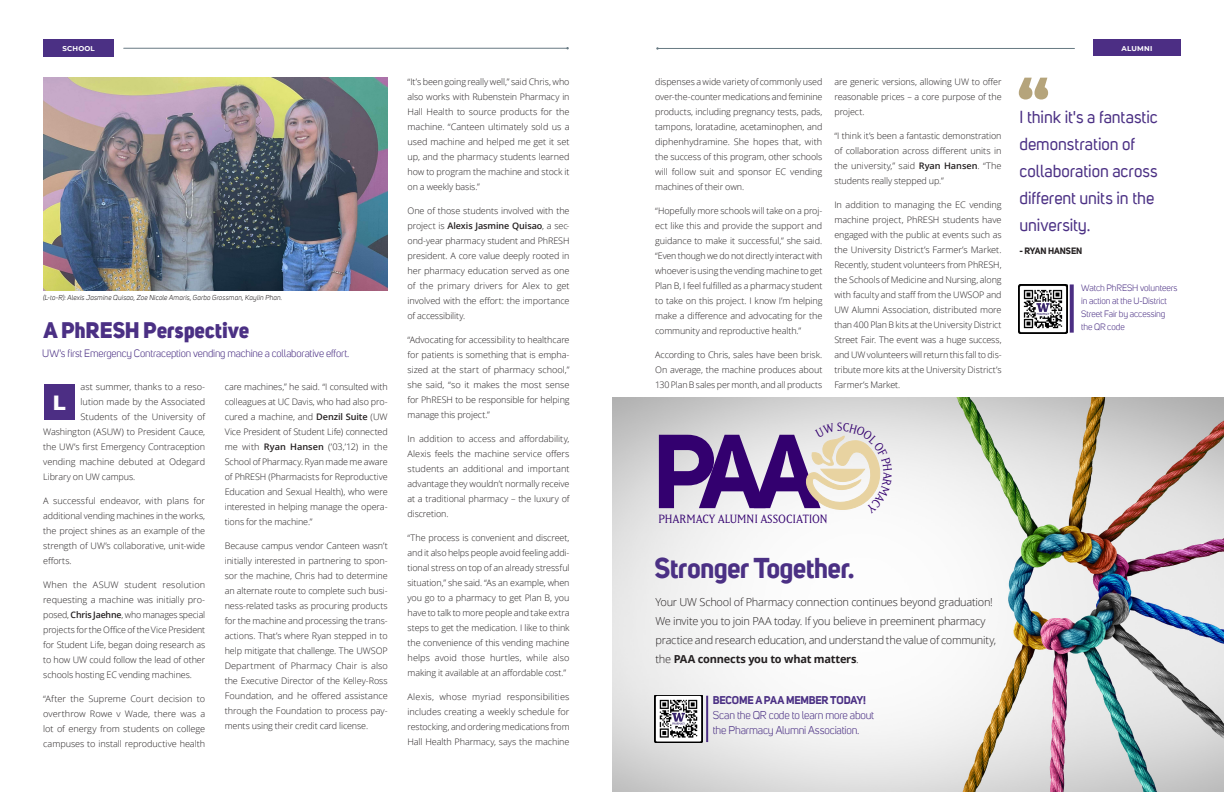
<style>
.page{position:relative;width:1224px;height:792px;background:#fff}
.page>*{position:absolute;margin:0;border:0;box-sizing:border-box;transform-origin:0 0}
.t1{font:700 103.7px "Uni Sans";color:#33006f}
.t2{font:700 28px "Uni Sans";letter-spacing:-.03em;color:#4b3084}
.t3{font:800 22px "Uni Sans";letter-spacing:-.01em;color:#4b3084}
.Cap_Letter{font:800 21px "Montserrat";color:#fff}
.Intro_text_-_Italic{font:17px/27px "Uni Sans";letter-spacing:-.005em;color:#4b3084}
.t4{font:11.7px "Matrix IIOT";color:#33006f}
.Box_text{font:300 11px "Open Sans";letter-spacing:-.02em;color:#231f20}
.Intro_text_-_Italic-2{font:11px/15px "Uni Sans";letter-spacing:-.015em;color:#4b3084}
.Box_text-2{font:700 11px "Open Sans";letter-spacing:-.02em;color:#231f20}
.Intro_text_-_Italic-3{font:10.5px "Uni Sans";letter-spacing:-.015em;color:#4b3084}
.Body_text{font:300 9px/15px "Open Sans";letter-spacing:-.01em;color:#231f20;text-align:justify}
.Intro_text_-_Italic-4{font:9px/13px "Uni Sans";letter-spacing:-.01em;color:#4b3084}
.Intro_text_-_Italic-5{font:700 9px "Uni Sans";letter-spacing:-.01em;color:#231f20}
.Text_Details{font:italic 7px "Uni Sans";letter-spacing:.015em;color:#231f20}
.Page_Category{font:700 7px "Montserrat";letter-spacing:.03em;color:#fff}
.s1{font-weight:600}
.s2{font-weight:300}
.s3{font-weight:700}
</style>
<div class="page">
<div style="left:43px;top:40px;width:71px;height:17px;background:#4b3084"></div>
<hr style="left:124px;top:48px;width:444px;height:1px;background:#677982">
<hr style="left:657px;top:48px;width:417px;height:1px;background:#677982">
<div style="left:1093px;top:40px;width:88px;height:16px;background:#4c2e84"></div>
<img style="left:43px;top:78px;width:345px;height:213px">
<div style="left:44px;top:384px;width:30px;height:36px;background:#4c2e84"></div>
<svg style="left:1070px;top:284px;width:4px;height:49px"></svg>
<img style="left:1019px;top:284px;width:48px;height:49px">
<img style="left:612px;top:398px;width:612px;height:394px">
<hr style="left:706px;top:696px;width:2px;height:46px;background:#4b2e83">
<div style="left:654px;top:696px;width:48px;height:46px;background:#000"></div>
<img style="left:655px;top:696px;width:47px;height:46px">
<svg style="left:1019px;top:78px;width:29px;height:22px"></svg>
<svg style="left:806px;top:423px;width:86px;height:91px"></svg>
<p class="Page_Category" style="left:62px;top:43px;width:34px">SCHOOL</p>
<p class="Page_Category" style="left:1122px;top:44px;width:32px">ALUMNI</p>
<p class="Text_Details" style="left:43px;top:294px;width:241px">(L-to-R): Alexis Jasmine Quisao, Zoe Nicole Amaris, Garbo Grossman, Kaylin Phan.</p>
<p class="t3" style="left:43px;top:317px;width:207px">A PhRESH Perspective</p>
<p class="Intro_text_-_Italic-3" style="left:42px;top:347px;width:309px">UW's first Emergency Contraception vending machine a collaborative effort.</p>
<p class="Body_text" style="left:81px;top:379px;width:126px">ast summer, thanks to a reso-</p>
<p class="Body_text" style="left:81px;top:394px;width:126px">lution made by the Associated</p>
<p class="Body_text" style="left:81px;top:409px;width:126px">Students of the University of</p>
<p class="Body_text" style="left:43px;top:424px;width:164px">Washington (ASUW) to President Cauce,</p>
<p class="Body_text" style="left:43px;top:439px;width:163px">the UW’s first Emergency Contraception</p>
<p class="Body_text" style="left:43px;top:454px;width:164px">vending machine debuted at Odegard</p>
<p class="Body_text" style="left:43px;top:469px;width:94px">Library on UW campus.</p>
<p class="Body_text" style="left:43px;top:493px;width:164px">A successful endeavor, with plans for additional vending machines in the works, the project shines as an example of the strength of UW’s collaborative, unit-wide efforts.</p>
<p class="Body_text" style="left:43px;top:577px;width:164px">When the ASUW student resolution requesting a machine was initially pro&shy;posed, <span class="s1">Chris Jaehne</span>, who manages special projects for the Office of the Vice President for Student Life, began doing research as to how UW could follow the lead of other schools hosting EC vending machines.</p>
<p class="Body_text" style="left:43px;top:691px;width:164px">“After the Supreme Court decision to overthrow Rowe v Wade, there was a lot of energy from students on college campuses to install reproductive health</p>
<p class="Cap_Letter" style="left:53px;top:388px;width:14px">L</p>
<p class="Body_text" style="left:225px;top:379px;width:165px">care machines,” he said. “I consulted with colleagues at UC Davis, who had also pro&shy;cured a machine, and <span class="s1">Denzil Suite</span> (UW Vice President of Student Life) connected me with <span class="s1">Ryan Hansen</span> (’03,’12) in the School of Pharmacy. Ryan made me aware of PhRESH (Pharmacists for Reproductive Education and Sexual Health), who were interested in helping manage the opera&shy;tions for the machine.”</p>
<p class="Body_text" style="left:225px;top:538px;width:165px">Because campus vendor Canteen wasn’t initially interested in partnering to spon&shy;sor the machine, Chris had to determine an alternate route to complete such busi&shy;ness-related tasks as procuring products for the machine and processing the trans&shy;actions. That’s where Ryan stepped in to help mitigate that challenge. The UWSOP Department of Pharmacy Chair is also the Executive Director of the Kelley-Ross Foundation, and he offered assistance through the Foundation to process pay&shy;ments using their credit card license.</p>
<p class="Body_text" style="left:408px;top:74px;width:164px">“It’s been going really well,” said Chris, who also works with Rubenstein Pharmacy in Hall Health to source products for the machine. “Canteen ultimately sold us a used machine and helped me get it set up, and the pharmacy students learned how to program the machine and stock it on a weekly basis.”</p>
<p class="Body_text" style="left:408px;top:203px;width:164px">One of those students involved with the project is <span class="s1">Alexis Jasmine Quisao</span>, a sec&shy;ond-year pharmacy student and PhRESH president. A core value deeply rooted in her pharmacy education served as one of the primary drivers for Alex to get involved with the effort: the importance of accessibility.</p>
<p class="Body_text" style="left:408px;top:332px;width:164px">“Advocating for accessibility to healthcare for patients is something that is empha&shy;sized at the start of pharmacy school,” she said, “so it makes the most sense for PhRESH to be responsible for helping manage this project.”</p>
<p class="Body_text" style="left:408px;top:431px;width:164px">In addition to access and affordability, Alexis feels the machine service offers students an additional and important advantage they wouldn’t normally receive at a traditional pharmacy – the luxury of discretion.</p>
<p class="Body_text" style="left:408px;top:530px;width:164px">“The process is convenient and discreet, and it also helps people avoid feeling addi&shy;tional stress on top of an already stressful situation,” she said. “As an example, when you go to a pharmacy to get Plan B, you have to talk to more people and take extra steps to get the medication. I like to think the convenience of this vending machine helps avoid those hurtles, while also making it available at an affordable cost.”</p>
<p class="Body_text" style="left:408px;top:689px;width:164px">Alexis, whose myriad responsibilities includes creating a weekly schedule for restocking, and ordering medications from Hall Health Pharmacy, says the machine</p>
<p class="Body_text" style="left:655px;top:74px;width:169px">dispenses a wide variety of commonly used over-the-counter medications and feminine products, including pregnancy tests, pads, tampons, loratadine, acetaminophen, and diphenhydramine. She hopes that, with the success of this program, other schools will follow suit and sponsor EC vending machines of their own.</p>
<p class="Body_text" style="left:655px;top:203px;width:169px">“Hopefully more schools will take on a proj&shy;ect like this and provide the support and guidance to make it successful,” she said. “Even though we do not directly interact with whoever is using the vending machine to get Plan B, I feel fulfilled as a pharmacy student to take on this project. I know I’m helping make a difference and advocating for the community and reproductive health.”</p>
<p class="Body_text" style="left:655px;top:347px;width:169px">According to Chris, sales have been brisk.<br>On average, the machine produces about 130 Plan B sales per month, and all products</p>
<p class="Body_text" style="left:834px;top:74px;width:169px">are generic versions, allowing UW to offer reasonable prices – a core purpose of the project.</p>
<p class="Body_text" style="left:834px;top:128px;width:169px">“I think it’s been a fantastic demonstration of collaboration across different units in the university,” said <span class="s1">Ryan Hansen</span>. “The students really stepped up.”</p>
<p class="Body_text" style="left:834px;top:197px;width:169px">In addition to managing the EC vending machine project, PhRESH students have engaged with the public at events such as the University District’s Farmer’s Market.<br>Recently, student volunteers from PhRESH, the Schools of Medicine and Nursing, along with faculty and staff from the UWSOP and UW Alumni Association, distributed more than 400 Plan B kits at the University District Street Fair. The event was a huge success, and UW volunteers will return this fall to dis&shy;tribute more kits at the University District’s Farmer’s Market.</p>
<p class="t1" style="left:652px;top:407px;width:169px">PAA</p>
<p class="t4" style="left:659px;top:512px;width:171px">PHARMACY ALUMNI ASSOCIATION</p>
<p class="t2" style="left:654px;top:550px;width:201px">Stronger Together.</p>
<p class="Box_text" style="left:655px;top:595px;width:339px">Your UW School of Pharmacy connection continues beyond graduation!</p>
<p class="Box_text" style="left:655px;top:614px;width:332px">We invite you to join PAA today. If you believe in preeminent pharmacy</p>
<p class="Box_text" style="left:655px;top:632px;width:342px">practice and research education, and understand the value of community,</p>
<p class="Box_text-2" style="left:655px;top:651px;width:205px"><span class="s2">the</span> PAA connects you to what matters<span class="s2">.</span></p>
<p class="Intro_text_-_Italic-2" style="left:713px;top:693px;width:163px"><span class="s3">BECOME A PAA MEMBER TODAY!<br></span>Scan the QR code to learn more about the Pharmacy Alumni Association.</p>
<p class="Intro_text_-_Italic" style="left:1020px;top:104px;width:140px">I think it's a fantastic demonstration of collaboration across different units in the university.</p>
<p class="Intro_text_-_Italic-5" style="left:1020px;top:246px;width:64px">- RYAN HANSEN</p>
<p class="Intro_text_-_Italic-4" style="left:1081px;top:282px;width:98px">Watch PhRESH volunteers in action at the U-District<br>Street Fair by accessing the QR code</p>
</div>
